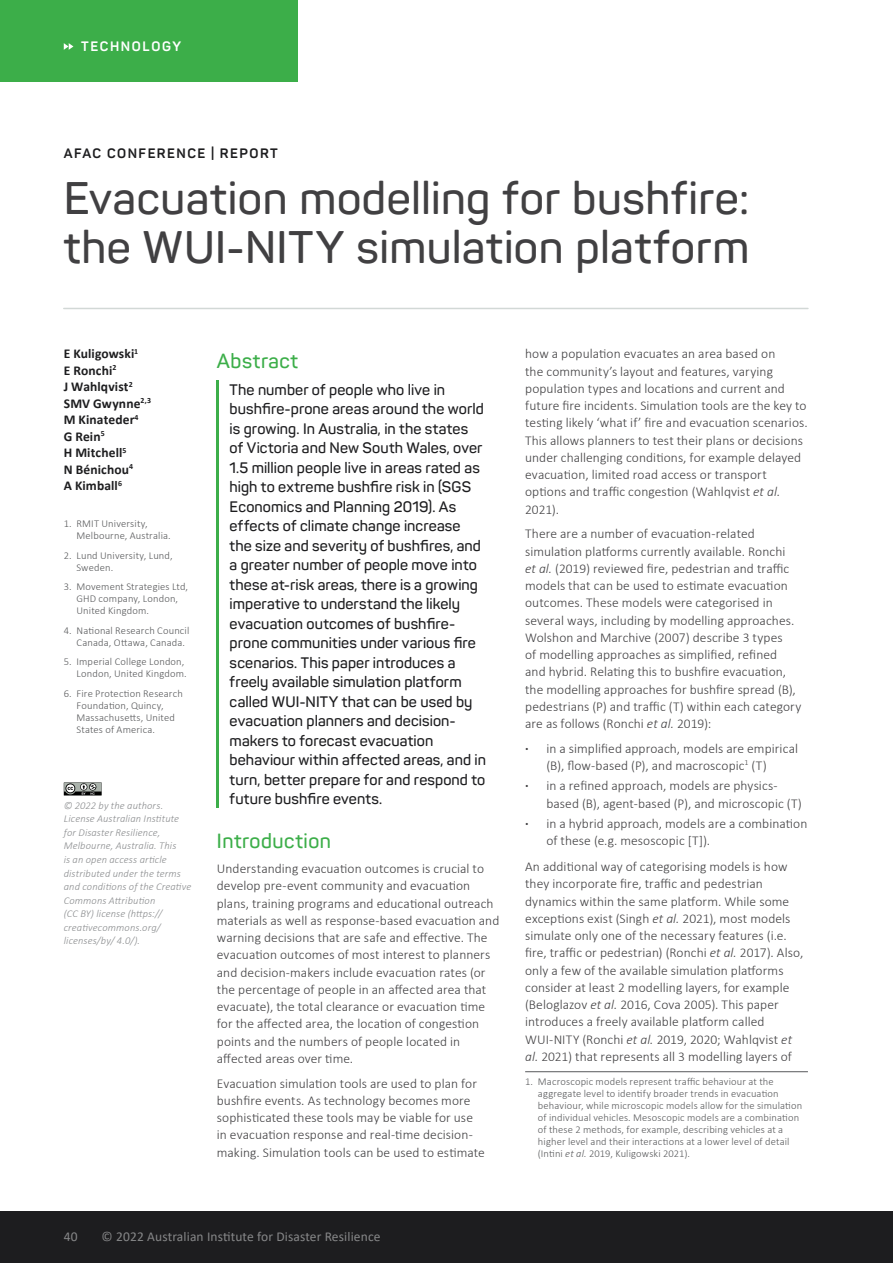
<style>
.page{position:relative;width:893px;height:1263px;background:#fff}
.page>*{position:absolute;margin:0;border:0;box-sizing:border-box;transform-origin:0 0}
.t1{font:600 45px/49.5px "Panton";letter-spacing:.01em;color:#414042}
.t2{font:600 20.25px "Panton";letter-spacing:.03em;color:#3cae49}
.t3{font:600 15px/19.5px "Panton";letter-spacing:.005em;color:#1d1d1f}
.t4{font:300 13.5px/17.2px "Calibri";letter-spacing:.005em;color:#414042}
.t5{font:700 13.5px/16.5px "Calibri";letter-spacing:.01em;color:#1d1d1f}
.t6{font:13.5px "Calibri";letter-spacing:.01em;color:#868788}
.t7{font:700 13.5px "Panton";letter-spacing:.11em;color:#1d1d1f}
.t8{font:700 13.5px "Panton";letter-spacing:.12em;color:#fff}
.t9{font:300 10.5px/12px "Calibri";letter-spacing:.015em;color:#58595b}
.t10{font:italic 300 10.5px/13.5px "Calibri";letter-spacing:.01em;color:#8a8c8e}
.s1{font-style:italic}
.s2{font-weight:700}
</style>
<div class="page">
<div style="left:0;top:1212px;width:893px;height:51px;background:#1d1d1f"></div>
<hr style="left:217px;top:380px;width:2px;height:428px;background:#3cae49">
<hr style="left:64px;top:308px;width:744px;height:1px;background:#d2d8d6">
<hr style="left:525px;top:1071px;width:283px;height:1px;background:#58595b">
<div style="left:0;top:0;width:298px;height:81px;background:#3cae49"></div>
<svg style="left:64px;top:43px;width:9px;height:7px"></svg>
<svg style="left:64px;top:782px;width:38px;height:14px"></svg>
<p class="t8" style="left:81px;top:38px;width:102px">TECHNOLOGY</p>
<p class="t8" style="left:81px;top:38px;width:59px">R PORT</p>
<p class="t7" style="left:64px;top:144px;width:216px">AFAC CONFERENCE | REPORT</p>
<h1 class="t1" style="left:64px;top:173px;width:687px">Evacuation modelling for bushfire: the WUI-NITY simulation platform</h1>
<p class="t5" style="left:64px;top:345px;width:89px">E Kuligowski<sup>1<br></sup>E Ronchi<sup>2<br></sup>J Wahlqvist<sup>2<br></sup>SMV Gwynne<sup>2,3<br></sup>M Kinateder<sup>4<br></sup>G Rein<sup>5<br></sup>H Mitchell<sup>5<br></sup>N Bénichou<sup>4<br></sup>A Kimball<sup>6</sup></p>
<p class="t9" style="left:77px;top:518px;width:96px;text-indent:-13px">1. RMIT University,<br>Melbourne, Australia.</p>
<p class="t9" style="left:77px;top:549px;width:98px;text-indent:-13px">2. Lund University, Lund,<br>Sweden.</p>
<p class="t9" style="left:77px;top:581px;width:113px;text-indent:-13px">3. Movement Strategies Ltd,<br>GHD company, London,<br>United Kingdom.</p>
<p class="t9" style="left:77px;top:624px;width:114px;text-indent:-13px">4. National Research Council<br>Canada, Ottawa, Canada.</p>
<p class="t9" style="left:64px;top:655px;width:124px;text-align:right">5. Imperial College London,<br>London, United Kingdom.</p>
<p class="t9" style="left:77px;top:687px;width:108px;text-indent:-13px">6. Fire Protection Research<br>Foundation, Quincy,<br>Massachusetts, United<br>States of America.</p>
<p class="t10" style="left:64px;top:799px;width:129px">© 2022 by the authors.<br>License Australian Institute for Disaster Resilience,<br>Melbourne, Australia. This<br>is an open access article distributed under the terms and conditions of the Creative<br>Commons Attribution<br>(CC BY) license (https:// creativecommons.org/ licenses/by/ 4.0/).</p>
<h2 class="t2" style="left:217px;top:348px;width:83px">Abstract</h2>
<p class="t3" style="left:230px;top:379px;width:258px">The number of people who live in bushfire-prone areas around the world is growing. In Australia, in the states<br>of Victoria and New South Wales, over 1.5 million people live in areas rated as high to extreme bushfire risk in (SGS Economics and Planning 2019). As effects of climate change increase the size and severity of bushfires, and a greater number of people move into these at-risk areas, there is a growing imperative to understand the likely evacuation outcomes of bushfire&shy;prone communities under various fire scenarios. This paper introduces a freely available simulation platform called WUI-NITY that can be used by evacuation planners and decision&shy;makers to forecast evacuation behaviour within affected areas, and in turn, better prepare for and respond to future bushfire events.</p>
<h2 class="t2" style="left:217px;top:829px;width:116px">Introduction</h2>
<p class="t4" style="left:217px;top:860px;width:284px">Understanding evacuation outcomes is crucial to develop pre-event community and evacuation plans, training programs and educational outreach materials as well as response-based evacuation and warning decisions that are safe and effective. The evacuation outcomes of most interest to planners and decision-makers include evacuation rates (or the percentage of people in an affected area that evacuate), the total clearance or evacuation time for the affected area, the location of congestion points and the numbers of people located in affected areas over time.</p>
<p class="t4" style="left:217px;top:1074px;width:270px">Evacuation simulation tools are used to plan for bushfire events. As technology becomes more sophisticated these tools may be viable for use in evacuation response and real-time decision&shy;making. Simulation tools can be used to estimate</p>
<p class="t4" style="left:525px;top:345px;width:284px">how a population evacuates an area based on<br>the community’s layout and features, varying population types and locations and current and future fire incidents. Simulation tools are the key to testing likely ‘what if’ fire and evacuation scenarios.<br>This allows planners to test their plans or decisions under challenging conditions, for example delayed evacuation, limited road access or transport options and traffic congestion (Wahlqvist <span class="s1">et al.<br></span>2021).</p>
<p class="t4" style="left:525px;top:525px;width:278px">There are a number of evacuation-related simulation platforms currently available. Ronchi<br><span class="s1">et al.</span> (2019) reviewed fire, pedestrian and traffic models that can be used to estimate evacuation outcomes. These models were categorised in several ways, including by modelling approaches.<br>Wolshon and Marchive (2007) describe 3 types<br>of modelling approaches as simplified, refined<br>and hybrid. Relating this to bushfire evacuation, the modelling approaches for bushfire spread (B), pedestrians (P) and traffic (T) within each category are as follows (Ronchi <span class="s1">et al.</span> 2019):</p>
<p class="t4" style="left:546px;top:739px;width:253px;text-indent:-21px"><span class="s2">·</span> in a simplified approach, models are empirical (B), flow-based (P), and macroscopic<sup>1</sup> (T)</p>
<p class="t4" style="left:546px;top:777px;width:257px;text-indent:-21px"><span class="s2">·</span> in a refined approach, models are physics&shy;based (B), agent-based (P), and microscopic (T)</p>
<p class="t4" style="left:546px;top:815px;width:263px;text-indent:-21px"><span class="s2">·</span> in a hybrid approach, models are a combination of these (e.g. mesoscopic [T]).</p>
<p class="t4" style="left:525px;top:858px;width:280px">An additional way of categorising models is how they incorporate fire, traffic and pedestrian dynamics within the same platform. While some exceptions exist (Singh <span class="s1">et al.</span> 2021), most models simulate only one of the necessary features (i.e. fire, traffic or pedestrian) (Ronchi <span class="s1">et al.</span> 2017). Also, only a few of the available simulation platforms consider at least 2 modelling layers, for example (Beloglazov <span class="s1">et al.</span> 2016, Cova 2005). This paper introduces a freely available platform called WUI-NITY (Ronchi <span class="s1">et al.</span> 2019, 2020; Wahlqvist <span class="s1">et al.</span> 2021) that represents all 3 modelling layers of</p>
<p class="t9" style="left:538px;top:1075px;width:266px;text-indent:-13px">1. Macroscopic models represent traffic behaviour at the aggregate level to identify broader trends in evacuation behaviour, while microscopic models allow for the simulation of individual vehicles. Mesoscopic models are a combination of these 2 methods, for example, describing vehicles at a higher level and their interactions at a lower level of detail (Intini <span class="s1">et al.</span> 2019, Kuligowski 2021).</p>
<p class="t6" style="left:64px;top:1227px;width:15px">40</p>
<p class="t6" style="left:102px;top:1227px;width:280px">© 2022 Australian Institute for Disaster Resilience</p>
</div>
